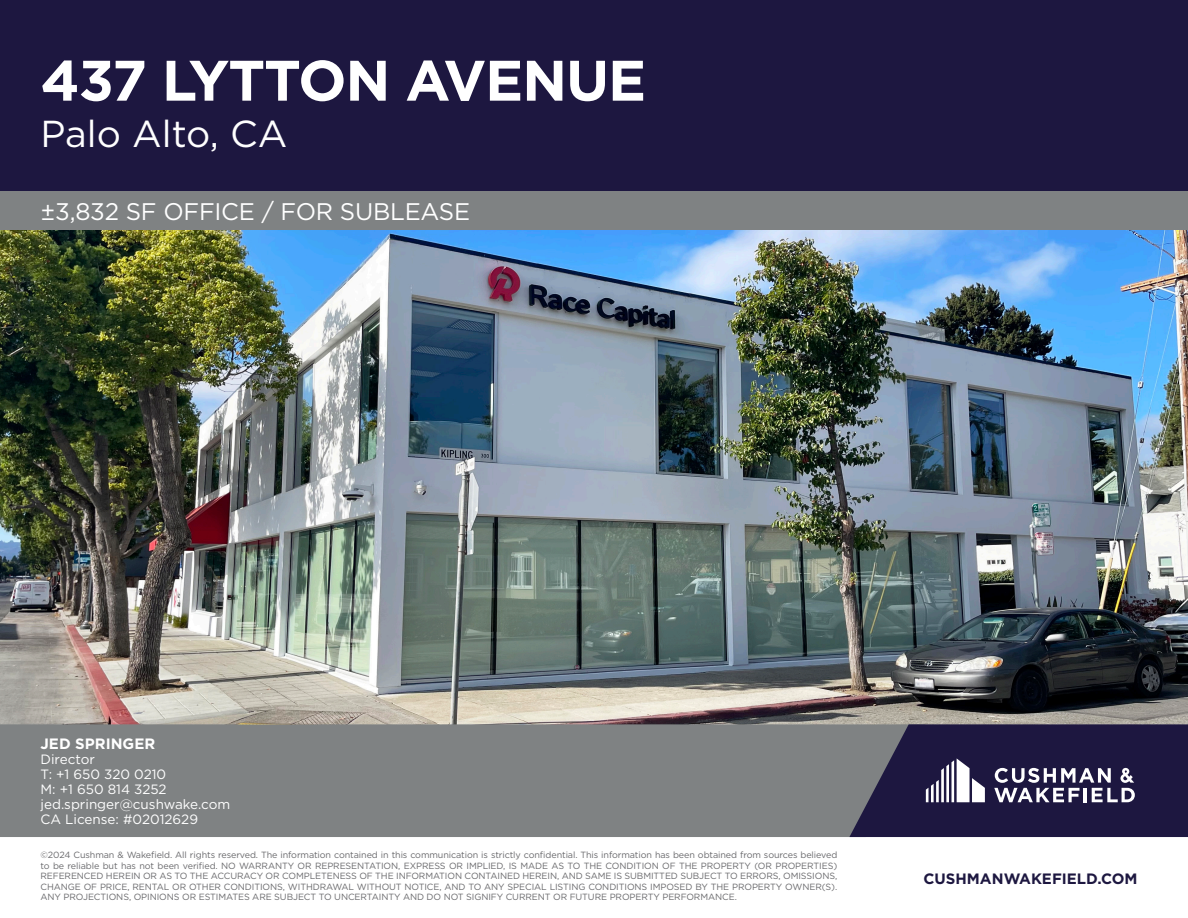
<style>
.page{position:relative;width:1188px;height:918px;background:#fff}
.page>*{position:absolute;margin:0;border:0;box-sizing:border-box;transform-origin:0 0}
.t1{font:700 57px "Gotham";letter-spacing:-.02em;color:#fff}
.t2{font:37.5px "Gotham";color:#fff}
.t3{font:24px "Gotham";letter-spacing:-.01em;color:#fff}
.t4{font:700 15px "Gotham";color:#1d1740}
.t5{font:700 15px "Gotham";color:#fff}
.t6{font:13.5px/15px "Gotham";color:#fff}
.t7{font:9px/10.5px "Gotham";letter-spacing:-.01em;color:#69696c;text-align:justify}
</style>
<div class="page">
<img style="left:0;top:230px;width:1188px;height:494px">
<div style="left:0;top:0;width:1188px;height:230px;background:#1d1740"></div>
<div style="left:0;top:724px;width:849px;height:113px;background:#7f8283"></div>
<div style="left:0;top:191px;width:1188px;height:39px;background:#7f8283"></div>
<svg style="left:849px;top:724px;width:339px;height:113px"></svg>
<p class="t1" style="left:40px;top:43px;width:607px">437 LYTTON AVENUE</p>
<p class="t2" style="left:40px;top:110px;width:249px">Palo Alto, CA</p>
<p class="t3" style="left:40px;top:196px;width:431px">±3,832 SF OFFICE / FOR SUBLEASE</p>
<p class="t5" style="left:40px;top:734px;width:116px">JED SPRINGER</p>
<p class="t6" style="left:40px;top:752px;width:127px">Director<br>T: +1 650 320 0210</p>
<p class="t6" style="left:40px;top:782px;width:191px">M: +1 650 814 3252 jed.springer@cushwake.com<br>CA License: #02012629</p>
<p class="t7" style="left:40px;top:849px;width:798px">©2024 Cushman &amp; Wakefield. All rights reserved. The information contained in this communication is strictly confidential. This information has been obtained from sources believed to be reliable but has not been verified. NO WARRANTY OR REPRESENTATION, EXPRESS OR IMPLIED, IS MADE AS TO THE CONDITION OF THE PROPERTY (OR PROPERTIES)<br>REFERENCED HEREIN OR AS TO THE ACCURACY OR COMPLETENESS OF THE INFORMATION CONTAINED HEREIN, AND SAME IS SUBMITTED SUBJECT TO ERRORS, OMISSIONS, CHANGE OF PRICE, RENTAL OR OTHER CONDITIONS, WITHDRAWAL WITHOUT NOTICE, AND TO ANY SPECIAL LISTING CONDITIONS IMPOSED BY THE PROPERTY OWNER(S).<br>ANY PROJECTIONS, OPINIONS OR ESTIMATES ARE SUBJECT TO UNCERTAINTY AND DO NOT SIGNIFY CURRENT OR FUTURE PROPERTY PERFORMANCE.</p>
<p class="t4" style="left:924px;top:869px;width:216px">CUSHMANWAKEFIELD.COM</p>
</div>
